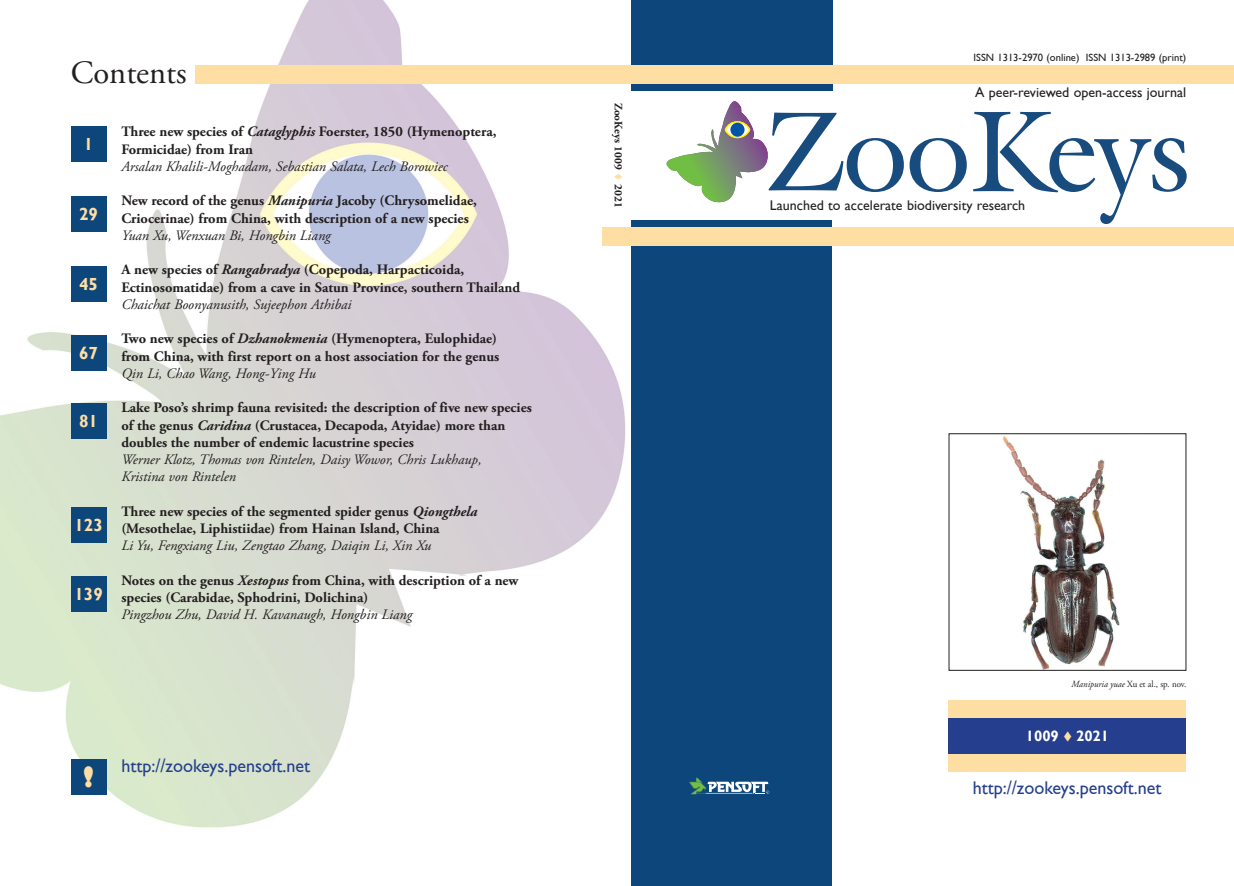
<style>
.page{position:relative;width:1234px;height:886px;background:#fff}
.page>*{position:absolute;margin:0;border:0;box-sizing:border-box;transform-origin:0 0}
.t1{font:32.5px "Adobe Garamond Pro";color:#231f20}
.t2{font:800 27.12px "Gill Sans";color:#ffdea4}
.t3{font:18.38px "Gill Sans";color:#253f8e}
.t4{font:700 17.5px "Gill Sans";color:#ffdea4}
.t5{font:700 15px "Gill Sans";color:#fff}
.t6{font:700 14.38px/17.2px "Adobe Garamond Pro";color:#231f20}
.t7{font:italic 14.38px/17.2px "Adobe Garamond Pro";color:#231f20}
.t8{font:14px "Gill Sans";color:#231f20}
.t9{font:700 11.25px "Adobe Garamond Pro";color:#231f20}
.t10{font:10.62px "Gill Sans";color:#231f20}
.t11{font:9.38px "Adobe Garamond Pro";color:#231f20;scale:.95 1}
.s1{font-style:italic}
.s2{color:#ffdea4}
</style>
<div class="page">
<img style="left:0;top:0;width:632px;height:828px">
<div style="left:631px;top:221px;width:200px;height:665px;background:#0d467b"></div>
<div style="left:631px;top:0;width:201px;height:91px;background:#0d467b"></div>
<svg style="left:689px;top:777px;width:80px;height:17px"></svg>
<div style="left:602px;top:228px;width:631px;height:18px;background:#ffdea4"></div>
<svg style="left:666px;top:101px;width:237px;height:102px"></svg>
<svg style="left:909px;top:138px;width:57px;height:54px"></svg>
<svg style="left:973px;top:112px;width:212px;height:112px"></svg>
<img style="left:1003px;top:435px;width:117px;height:234px">
<div style="left:948px;top:433px;width:237px;height:238px;border:1px solid #231f20"></div>
<div style="left:71px;top:759px;width:35px;height:35px;background:#0d467b"></div>
<div style="left:71px;top:126px;width:35px;height:36px;background:#0d467b"></div>
<div style="left:71px;top:196px;width:35px;height:35px;background:#0d467b"></div>
<div style="left:71px;top:266px;width:35px;height:35px;background:#0d467b"></div>
<div style="left:71px;top:335px;width:35px;height:36px;background:#0d467b"></div>
<div style="left:71px;top:403px;width:35px;height:35px;background:#0d467b"></div>
<div style="left:71px;top:507px;width:35px;height:36px;background:#0d467b"></div>
<div style="left:71px;top:576px;width:35px;height:35px;background:#0d467b"></div>
<div style="left:948px;top:718px;width:237px;height:36px;background:#253f8e"></div>
<div style="left:948px;top:700px;width:237px;height:18px;background:#ffdea4"></div>
<div style="left:948px;top:753px;width:237px;height:18px;background:#ffdea4"></div>
<div style="left:195px;top:65px;width:1038px;height:19px;background:#ffdea4"></div>
<h1 class="t1" style="left:71px;top:53px;width:117px">Contents</h1>
<p class="t4" style="left:84px;top:134px;width:11px">1</p>
<p class="t4" style="left:79px;top:203px;width:20px">29</p>
<p class="t4" style="left:79px;top:273px;width:20px">45</p>
<p class="t4" style="left:79px;top:343px;width:20px">67</p>
<p class="t4" style="left:79px;top:410px;width:20px">81</p>
<p class="t4" style="left:74px;top:515px;width:30px">123</p>
<p class="t4" style="left:74px;top:583px;width:30px">139</p>
<p class="t6" style="left:121px;top:123px;width:376px">Three new species of <span class="s1">Cataglyphis</span> Foerster, 1850 (Hymenoptera,<br>Formicidae) from Iran</p>
<p class="t7" style="left:121px;top:158px;width:327px">Arsalan Khalili-Moghadam, Sebastian Salata, Lech Borowiec</p>
<p class="t6" style="left:121px;top:192px;width:357px">New record of the genus <span class="s1">Manipuria</span> Jacoby (Chrysomelidae,<br>Criocerinae) from China, with description of a new species</p>
<p class="t7" style="left:121px;top:227px;width:211px">Yuan Xu, Wenxuan Bi, Hongbin Liang</p>
<p class="t6" style="left:121px;top:261px;width:400px">A new species of <span class="s1">Rangabradya</span> (Copepoda, Harpacticoida,<br>Ectinosomatidae) from a cave in Satun Province, southern Thailand</p>
<p class="t7" style="left:121px;top:296px;width:232px">Chaichat Boonyanusith, Sujeephon Athibai</p>
<p class="t6" style="left:121px;top:330px;width:379px">Two new species of <span class="s1">Dzhanokmenia</span> (Hymenoptera, Eulophidae) from China, with first report on a host association for the genus</p>
<p class="t7" style="left:121px;top:365px;width:196px">Qin Li, Chao Wang, Hong-Ying Hu</p>
<p class="t6" style="left:121px;top:399px;width:412px">Lake Poso’s shrimp fauna revisited: the description of five new species of the genus <span class="s1">Caridina</span> (Crustacea, Decapoda, Atyidae) more than doubles the number of endemic lacustrine species</p>
<p class="t7" style="left:121px;top:451px;width:361px">Werner Klotz, Thomas von Rintelen, Daisy Wowor, Chris Lukhaup,<br>Kristina von Rintelen</p>
<p class="t6" style="left:121px;top:503px;width:357px">Three new species of the segmented spider genus <span class="s1">Qiongthela </span>(Mesothelae, Liphistiidae) from Hainan Island, China</p>
<p class="t7" style="left:121px;top:538px;width:311px">Li Yu, Fengxiang Liu, Zengtao Zhang, Daiqin Li, Xin Xu</p>
<p class="t6" style="left:121px;top:572px;width:398px">Notes on the genus <span class="s1">Xestopus</span> from China, with description of a new species (Carabidae, Sphodrini, Dolichina)</p>
<p class="t7" style="left:121px;top:607px;width:292px">Pingzhou Zhu, David H. Kavanaugh, Hongbin Liang</p>
<h2 class="t2" style="left:83px;top:760px;width:12px">!</h2>
<p class="t3" style="left:121px;top:755px;width:190px">http://zookeys.pensoft.net</p>
<p class="t9" style="left:624px;top:103px;width:107px;rotate:90deg">ZooKeys 1009 <span class="s2">▼</span> 2021</p>
<p class="t10" style="left:973px;top:52px;width:214px">ISSN 1313-2970 (online) ISSN 1313-2989 (print)</p>
<p class="t8" style="left:974px;top:84px;width:213px">A peer-reviewed open-access journal</p>
<p class="t8" style="left:769px;top:197px;width:257px">Launched to accelerate biodiversity research</p>
<p class="t11" style="left:1071px;top:679px;width:122px"><span class="s1">Manipuria yuae</span> Xu et al., sp. nov.</p>
<p class="t5" style="left:1025px;top:727px;width:85px">1009 <span class="s2">▼</span> 2021</p>
<p class="t3" style="left:972px;top:777px;width:190px">http://zookeys.pensoft.net</p>
</div>
